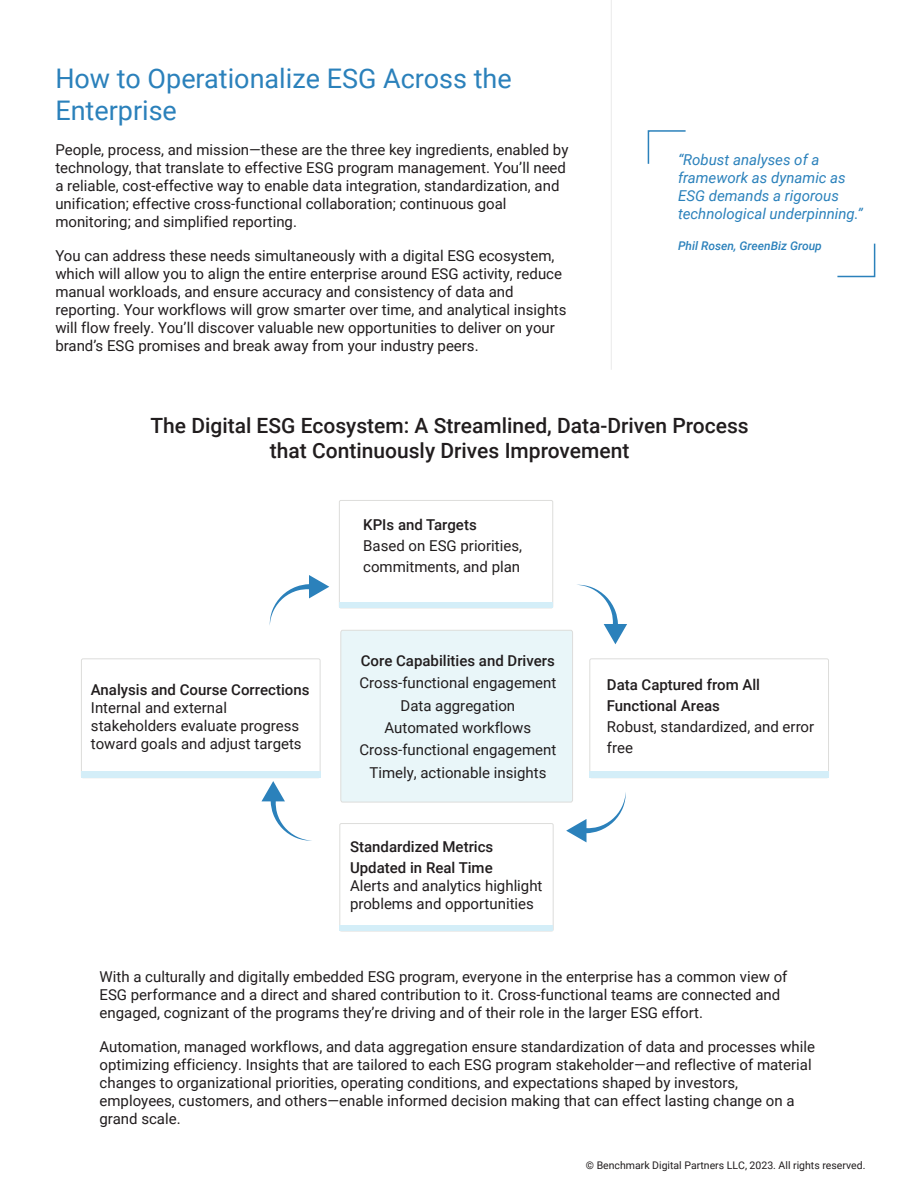
<style>
.page{position:relative;width:918px;height:1188px;background:#fff}
.page>*{position:absolute;margin:0;border:0;box-sizing:border-box;transform-origin:0 0}
.t1{font:27px/32.4px "Roboto";color:#2b81bb}
.t2{font:500 21px/25.3px "Roboto";color:#211d1e;text-align:center}
.t3{font:15px/18px "Roboto";color:#211d1e}
.t4{font:500 15px/21px "Roboto";color:#211d1e}
.t5{font:italic 15px/18px "Roboto";color:#2b81bb}
.t6{font:italic 500 12px "Roboto";color:#2b81bb}
.t7{font:10.5px "Roboto";color:#211d1e}
</style>
<div class="page">
<svg style="left:647px;top:130px;width:39px;height:34px"></svg>
<svg style="left:837px;top:243px;width:39px;height:35px"></svg>
<svg style="left:261px;top:781px;width:51px;height:60px"></svg>
<svg style="left:270px;top:575px;width:59px;height:48px"></svg>
<svg style="left:340px;top:585px;width:287px;height:257px"></svg>
<div style="left:339px;top:823px;width:215px;height:108px;border:1px solid #dddddb;border-radius:2px"></div>
<div style="left:340px;top:926px;width:213px;height:5px;background:#d4eef8"></div>
<div style="left:339px;top:500px;width:214px;height:108px;border:1px solid #dddddb;border-radius:2px"></div>
<div style="left:339px;top:602px;width:214px;height:6px;background:#d4eef8"></div>
<div style="left:81px;top:658px;width:239px;height:120px;border:1px solid #dddddb;border-radius:2px"></div>
<div style="left:81px;top:772px;width:239px;height:6px;background:#d4eef8"></div>
<div style="left:589px;top:658px;width:240px;height:120px;border:1px solid #dddddb;border-radius:2px"></div>
<div style="left:589px;top:772px;width:240px;height:6px;background:#d4eef8"></div>
<hr style="left:611px;top:0;width:1px;height:370px;background:#eaeaea">
<h1 class="t1" style="left:55px;top:61px;width:458px">How to Operationalize ESG Across the<br>Enterprise</h1>
<p class="t3" style="left:55px;top:140px;width:515px">People, process, and mission—these are the three key ingredients, enabled by technology, that translate to effective ESG program management. You’ll need a reliable, cost-effective way to enable data integration, standardization, and unification; effective cross-functional collaboration; continuous goal monitoring; and simplified reporting.</p>
<p class="t3" style="left:55px;top:246px;width:513px">You can address these needs simultaneously with a digital ESG ecosystem, which will allow you to align the entire enterprise around ESG activity, reduce manual workloads, and ensure accuracy and consistency of data and reporting. Your workflows will grow smarter over time, and analytical insights will flow freely. You’ll discover valuable new opportunities to deliver on your brand’s ESG promises and break away from your industry peers.</p>
<p class="t5" style="left:678px;top:150px;width:186px">“Robust analyses of a framework as dynamic as<br>ESG demands a rigorous technological underpinning.”</p>
<p class="t6" style="left:678px;top:237px;width:145px">Phil Rosen, GreenBiz Group</p>
<h2 class="t2" style="left:150px;top:412px;width:600px">The Digital ESG Ecosystem: A Streamlined, Data-Driven Process that Continuously Drives Improvement</h2>
<p class="t4" style="left:91px;top:679px;width:220px">Analysis and Course Corrections</p>
<p class="t3" style="left:91px;top:698px;width:212px">Internal and external stakeholders evaluate progress toward goals and adjust targets</p>
<p class="t4" style="left:363px;top:514px;width:115px">KPIs and Targets</p>
<p class="t3" style="left:363px;top:535px;width:160px;line-height:21px">Based on ESG priorities, commitments, and plan</p>
<p class="t4" style="left:361px;top:650px;width:196px">Core Capabilities and Drivers</p>
<p class="t3" style="left:359px;top:671px;width:198px;line-height:22.4px;text-align:center">Cross-functional engagement<br>Data aggregation<br>Automated workflows<br>Cross-functional engagement<br>Timely, actionable insights</p>
<p class="t4" style="left:350px;top:835px;width:145px">Standardized Metrics<br>Updated in Real Time</p>
<p class="t3" style="left:350px;top:876px;width:194px">Alerts and analytics highlight problems and opportunities</p>
<p class="t4" style="left:607px;top:674px;width:155px">Data Captured from All<br>Functional Areas</p>
<p class="t3" style="left:607px;top:716px;width:209px;line-height:21px">Robust, standardized, and error free</p>
<p class="t3" style="left:100px;top:967px;width:689px">With a culturally and digitally embedded ESG program, everyone in the enterprise has a common view of<br>ESG performance and a direct and shared contribution to it. Cross-functional teams are connected and engaged, cognizant of the programs they’re driving and of their role in the larger ESG effort.</p>
<p class="t3" style="left:100px;top:1038px;width:717px">Automation, managed workflows, and data aggregation ensure standardization of data and processes while optimizing efficiency. Insights that are tailored to each ESG program stakeholder—and reflective of material changes to organizational priorities, operating conditions, and expectations shaped by investors, employees, customers, and others—enable informed decision making that can effect lasting change on a grand scale.</p>
<p class="t7" style="left:586px;top:1158px;width:281px">© Benchmark Digital Partners LLC, 2023. All rights reserved.</p>
</div>
